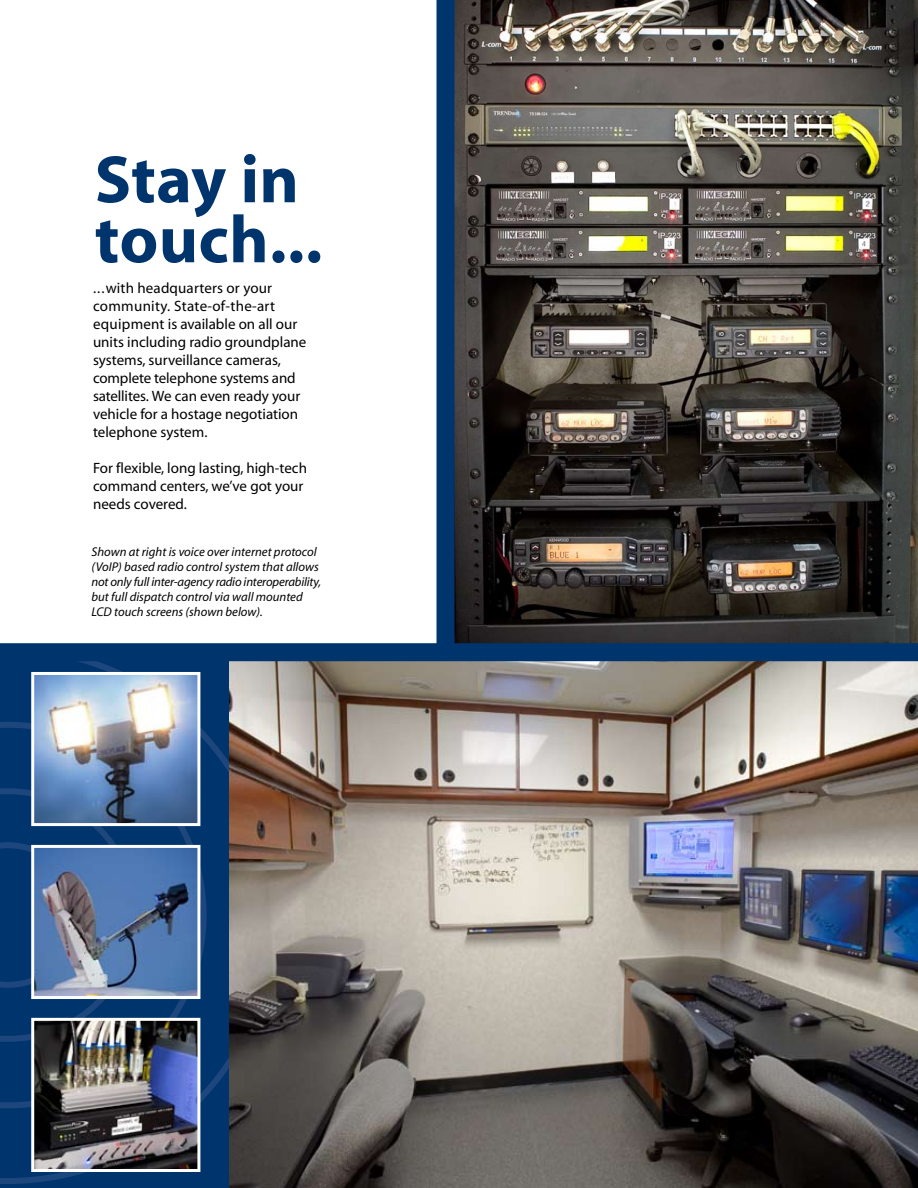
<style>
.page{position:relative;width:918px;height:1188px;background:#fff}
.page>*{position:absolute;margin:0;border:0;box-sizing:border-box;transform-origin:0 0}
.t1{font:700 67.5px/60px "Myriad";letter-spacing:.005em;color:#00346d}
.t2{font:15px/18px "Myriad";color:#000}
.t3{font:italic 12.75px/15px "Myriad";color:#000}
</style>
<div class="page">
<svg style="left:0;top:661px;width:230px;height:523px;background:#04366d"></svg>
<svg style="left:0;top:722px;width:207px;height:386px;background:#053770"></svg>
<img style="left:454px;top:0;width:464px;height:643px">
<img style="left:230px;top:661px;width:688px;height:527px">
<img style="left:35px;top:849px;width:161px;height:146px">
<div style="left:31px;top:845px;width:169px;height:154px;border:3px solid #fff"></div>
<img style="left:35px;top:676px;width:161px;height:146px">
<div style="left:31px;top:672px;width:169px;height:154px;border:3px solid #fff"></div>
<img style="left:35px;top:1022px;width:161px;height:146px">
<div style="left:31px;top:1018px;width:169px;height:154px;border:3px solid #fff"></div>
<div style="left:436px;top:0;width:18px;height:656px;background:#00346d"></div>
<div style="left:0;top:643px;width:918px;height:18px;background:#00346d"></div>
<h1 class="t1" style="left:95px;top:152px;width:229px">Stay in touch...</h1>
<p class="t2" style="left:93px;top:280px;width:215px">...with headquarters or your community. State-of-the-art equipment is available on all our units including radio groundplane systems, surveillance cameras, complete telephone systems and satellites. We can even ready your vehicle for a hostage negotiation telephone system.</p>
<p class="t2" style="left:93px;top:460px;width:216px">For flexible, long lasting, high-tech command centers, we’ve got your needs covered.</p>
<p class="t3" style="left:92px;top:544px;width:231px">Shown at right is voice over internet protocol (VoIP) based radio control system that allows not only full inter-agency radio interoperability, but full dispatch control via wall mounted LCD touch screens (shown below).</p>
</div>
